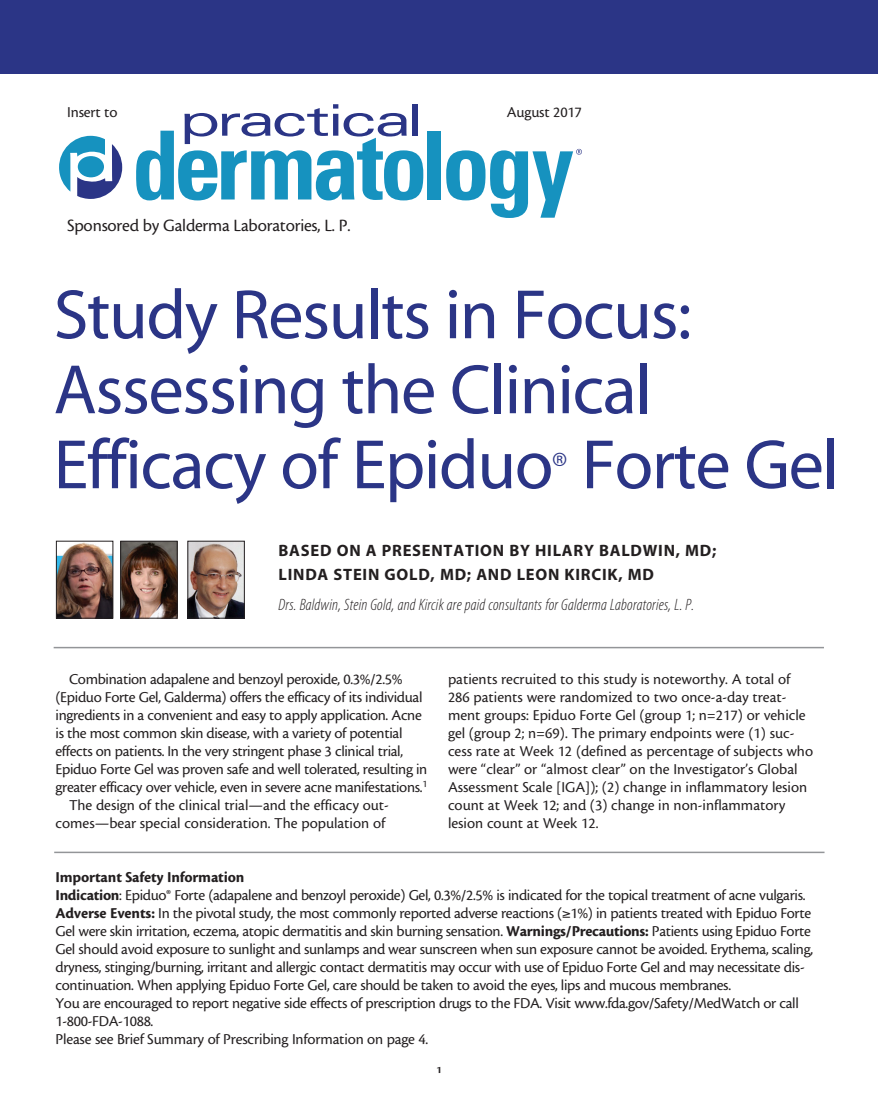
<style>
.page{position:relative;width:878px;height:1107px;background:#fff}
.page>*{position:absolute;margin:0;border:0;box-sizing:border-box;transform-origin:0 0}
.headline{font:70.5px/75px "Myriad MM 400 600";letter-spacing:-.02em;color:#2b3586}
.headline-2{font:29.7px "Myriad MM 400 600";color:#2b3586}
.body{font:18px "Cronos MM 408 12";letter-spacing:-.01em;color:#231f20}
.deck{font:16.5px "Myriad MM It 215 300";letter-spacing:.01em;color:#231f20}
.byline{font:16.5px/24px "Myriad MM 700 600";letter-spacing:.045em;color:#231f20}
.body-2{font:15.75px/18px "Cronos MM 408 10";letter-spacing:-.02em;color:#231f20}
.body-3{font:15.75px/18px "Cronos MM 408 10";color:#231f20;text-align:right}
.body-4{font:15.75px "Cronos MM 700 10";letter-spacing:-.01em;color:#231f20}
.t1{font:10.2px "Cronos MM 574 8";color:#231f20;scale:1.18 1}
.s1{font-family:"Cronos MM 700 10"}
</style>
<div class="page">
<div style="left:0;top:0;width:878px;height:74px;background:#2b3586"></div>
<hr style="left:54px;top:647px;width:770px;height:1px;background:#939598">
<div style="left:427px;top:131px;width:14px;height:68px;background:#1692bf"></div>
<svg style="left:59px;top:136px;width:63px;height:63px"></svg>
<div style="left:78px;top:156px;width:26px;height:21px;background:#1692bf;border-radius:50%"></div>
<svg style="left:136px;top:104px;width:287px;height:96px"></svg>
<div style="left:412px;top:104px;width:5px;height:32px;background:#2b3586"></div>
<svg style="left:446px;top:149px;width:136px;height:69px"></svg>
<img style="left:58px;top:543px;width:53px;height:74px">
<div style="left:56px;top:541px;width:57px;height:78px;border:1px solid #231f20"></div>
<img style="left:189px;top:543px;width:54px;height:74px">
<div style="left:187px;top:541px;width:58px;height:78px;border:1px solid #231f20"></div>
<img style="left:122px;top:543px;width:53px;height:74px">
<div style="left:120px;top:541px;width:57px;height:78px;border:1px solid #231f20"></div>
<hr style="left:54px;top:852px;width:770px;height:1px;background:#939598">
<p class="body-2" style="left:67px;top:103px;width:52px">Insert to</p>
<p class="body" style="left:67px;top:217px;width:285px">Sponsored by Galderma Laboratories, L. P.</p>
<p class="body-2" style="left:507px;top:103px;width:76px">August 2017</p>
<p class="headline" style="left:54px;top:281px;width:639px">Study Results in Focus:</p>
<p class="headline" style="left:54px;top:356px;width:786px">Assessing the Clinical<br>Efficacy of Epiduo Forte Gel</p>
<p class="headline-2" style="left:552px;top:449px;width:17px">®</p>
<p class="byline" style="left:278px;top:539px;width:439px">BASED ON A PRESENTATION BY HILARY BALDWIN, MD;<br>LINDA STEIN GOLD, MD; AND LEON KIRCIK, MD</p>
<p class="deck" style="left:278px;top:597px;width:417px">Drs. Baldwin, Stein Gold, and Kircik are paid consultants for Galderma Laboratories, L. P.</p>
<p class="body-2" style="left:56px;top:670px;width:373px;text-indent:14px">Combination adapalene and benzoyl peroxide, 0.3%/2.5% (Epiduo Forte Gel, Galderma) offers the efficacy of its individual ingredients in a convenient and easy to apply application. Acne is the most common skin disease, with a variety of potential effects on patients. In the very stringent phase 3 clinical trial, Epiduo Forte Gel was proven safe and well tolerated, resulting in greater efficacy over vehicle, even in severe acne manifestations.<sup>1</sup></p>
<p class="body-3" style="left:56px;top:796px;width:335px">The design of the clinical trial—and the efficacy out&shy;comes—bear special consideration. The population of</p>
<p class="body-3" style="left:448px;top:670px;width:366px;text-align:left">patients recruited to this study is noteworthy. A total of 286 patients were randomized to two once-a-day treat&shy;ment groups: Epiduo Forte Gel (group 1; n=217) or vehicle gel (group 2; n=69). The primary endpoints were (1) suc&shy;cess rate at Week 12 (defined as percentage of subjects who were “clear” or “almost clear” on the Investigator’s Global Assessment Scale [IGA]); (2) change in inflammatory lesion count at Week 12; and (3) change in non-inflammatory lesion count at Week 12.</p>
<p class="body-4" style="left:56px;top:869px;width:190px">Important Safety Information</p>
<p class="body-2" style="left:56px;top:886px;width:759px"><span class="s1">Indication</span>: Epiduo® Forte (adapalene and benzoyl peroxide) Gel, 0.3%/2.5% is indicated for the topical treatment of acne vulgaris.<br><span class="s1">Adverse Events:</span> In the pivotal study, the most commonly reported adverse reactions (≥1%) in patients treated with Epiduo Forte Gel were skin irritation, eczema, atopic dermatitis and skin burning sensation. <span class="s1">Warnings/Precautions:</span> Patients using Epiduo Forte Gel should avoid exposure to sunlight and sunlamps and wear sunscreen when sun exposure cannot be avoided. Erythema, scaling, dryness, stinging/burning, irritant and allergic contact dermatitis may occur with use of Epiduo Forte Gel and may necessitate dis&shy;continuation. When applying Epiduo Forte Gel, care should be taken to avoid the eyes, lips and mucous membranes.</p>
<p class="body-2" style="left:56px;top:994px;width:744px">You are encouraged to report negative side effects of prescription drugs to the FDA. Visit www.fda.gov/Safety/MedWatch or call<br>1-800-FDA-1088.</p>
<p class="body-2" style="left:56px;top:1030px;width:374px">Please see Brief Summary of Prescribing Information on page 4.</p>
<p class="t1" style="left:436px;top:1064px;width:6px">1</p>
</div>
